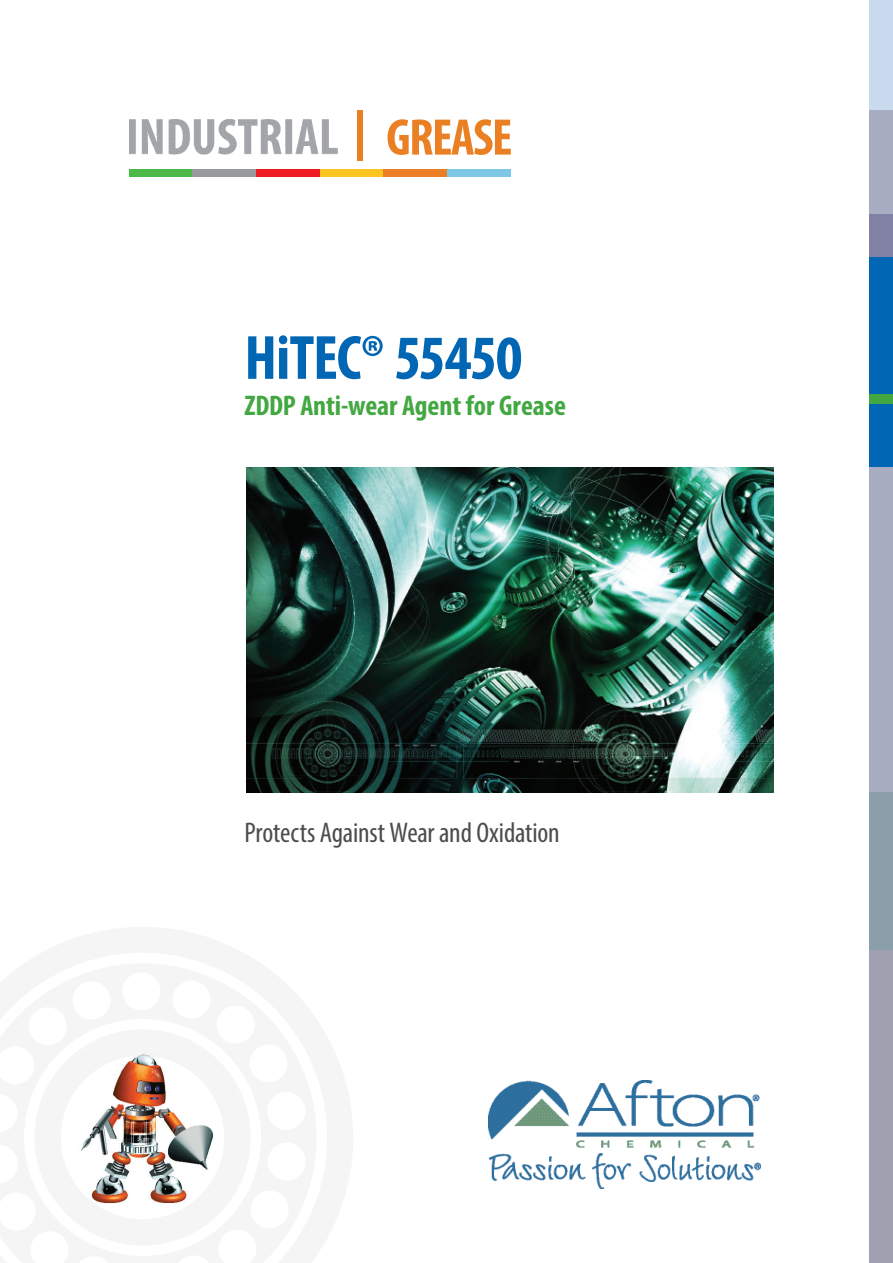
<style>
.page{position:relative;width:893px;height:1263px;background:#fff}
.page>*{position:absolute;margin:0;border:0;box-sizing:border-box;transform-origin:0 0}
.t1{font:700 condensed 63px "Myriad Pro";letter-spacing:-.02em;color:#0166b3}
.t2{font:700 condensed 51.9px "Myriad Pro";letter-spacing:-.03em;color:#ea8023}
.t3{font:condensed 28.5px "Myriad Pro";letter-spacing:-.01em;color:#4b4c4d}
.t4{font:700 condensed 28.5px "Myriad Pro";letter-spacing:-.005em;color:#43a842}
</style>
<div class="page">
<img style="left:246px;top:468px;width:528px;height:325px">
<div style="left:870px;top:0;width:23px;height:110px;background:#c9daef"></div>
<div style="left:870px;top:110px;width:23px;height:104px;background:#a8adc2"></div>
<div style="left:870px;top:214px;width:23px;height:44px;background:#8081a5"></div>
<div style="left:870px;top:258px;width:23px;height:209px;background:#0166b3"></div>
<div style="left:870px;top:394px;width:23px;height:10px;background:#43a842"></div>
<div style="left:870px;top:467px;width:23px;height:325px;background:#a8adc2"></div>
<div style="left:870px;top:792px;width:23px;height:158px;background:#8b9faa"></div>
<div style="left:870px;top:950px;width:23px;height:313px;background:#a0a0b0"></div>
<div style="left:358px;top:110px;width:5px;height:51px;background:#ea8023"></div>
<img style="left:81px;top:1054px;width:132px;height:150px">
<div style="left:320px;top:169px;width:63px;height:7px;background:#fec422"></div>
<div style="left:129px;top:169px;width:64px;height:7px;background:#4cb848"></div>
<div style="left:192px;top:169px;width:64px;height:7px;background:#999a9c"></div>
<div style="left:447px;top:169px;width:63px;height:7px;background:#7ec7e7"></div>
<div style="left:383px;top:169px;width:64px;height:7px;background:#ea8023"></div>
<div style="left:256px;top:169px;width:64px;height:7px;background:#ee1d23"></div>
<img style="left:129px;top:119px;width:208px;height:36px">
<img style="left:489px;top:1080px;width:271px;height:108px">
<h2 class="t2" style="left:386px;top:105px;width:128px">GREASE</h2>
<h1 class="t1" style="left:244px;top:318px;width:279px">HiTEC® 55450</h1>
<p class="t4" style="left:244px;top:387px;width:323px">ZDDP Anti-wear Agent for Grease</p>
<p class="t3" style="left:244px;top:815px;width:317px">Protects Against Wear and Oxidation</p>
</div>
